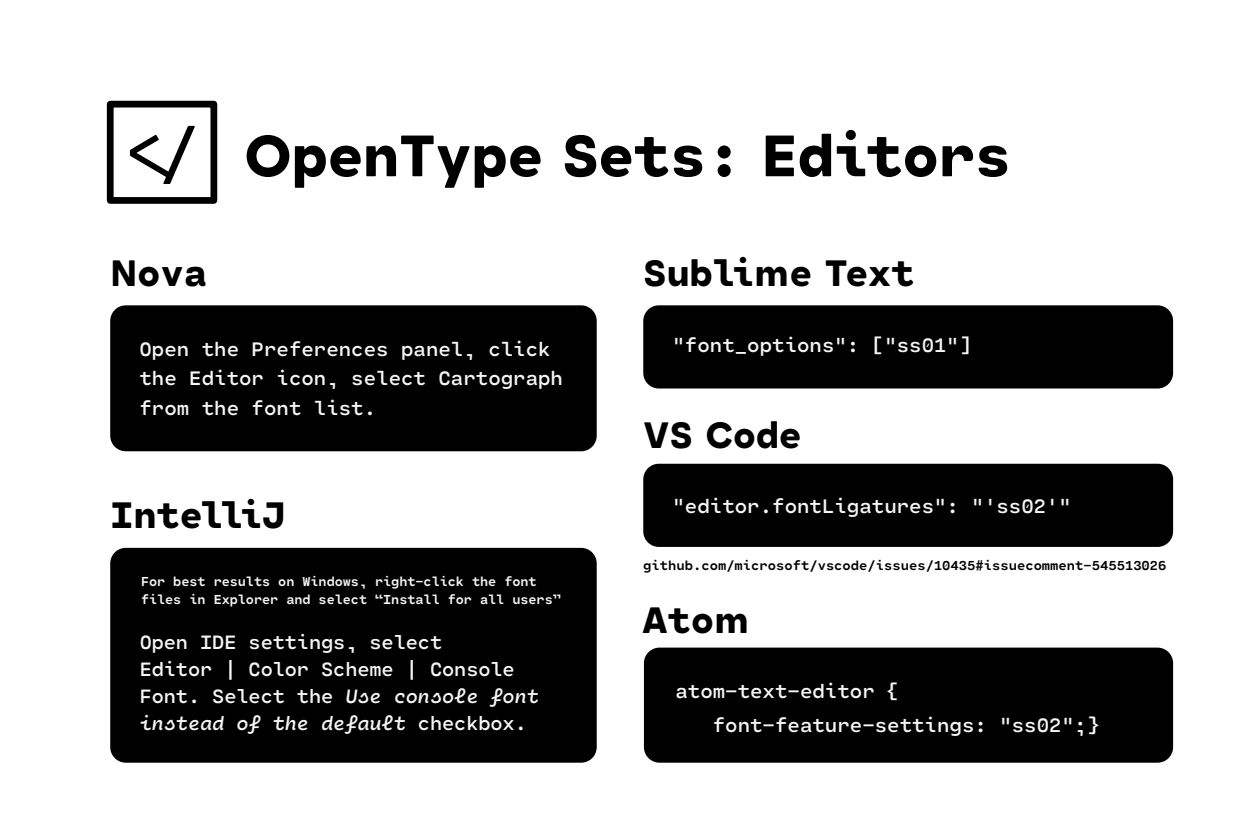
<style>
.page{position:relative;width:1260px;height:833px;background:#fff}
.page>*{position:absolute;margin:0;border:0;box-sizing:border-box;transform-origin:0 0}
.t1{font:800 60.75px "Cartograph CF";letter-spacing:-.02em;color:#000}
.t2{font:800 38.25px "Cartograph CF";letter-spacing:-.01em;color:#000}
.t3{font:600 20.25px/29.7px "Cartograph CF";color:#f4f5f5}
.t4{font:600 20.03px/27px "Cartograph CF";letter-spacing:-.005em;color:#f4f5f5}
.t5{font:700 13.5px/18px "Cartograph CF";letter-spacing:-.005em;color:#f4f5f5}
.t6{font:700 13.5px "Cartograph CF";color:#000}
.s1{font-style:italic}
</style>
<div class="page">
<div style="left:110px;top:548px;width:486px;height:215px;background:#000;border-radius:16px"></div>
<div style="left:107px;top:101px;width:110px;height:103px;background:#fff;border:7px solid #000"></div>
<div style="left:644px;top:648px;width:529px;height:115px;background:#000;border-radius:16px"></div>
<div style="left:643px;top:305px;width:530px;height:83px;background:#000;border-radius:16px"></div>
<div style="left:643px;top:464px;width:530px;height:83px;background:#000;border-radius:16px"></div>
<div style="left:110px;top:305px;width:486px;height:146px;background:#000;border-radius:16px"></div>
<h2 class="t2" style="left:110px;top:241px;width:99px">Nova</h2>
<h1 class="t1" style="left:243px;top:105px;width:769px">OpenType Sets: Editors</h1>
<h2 class="t2" style="left:643px;top:241px;width:273px">Sublime Text</h2>
<p class="t3" style="left:139px;top:333px;width:425px">Open the Preferences panel, click the Editor icon, select Cartograph from the font list.</p>
<h2 class="t2" style="left:110px;top:483px;width:177px">IntelliJ</h2>
<p class="t5" style="left:141px;top:572px;width:421px">For best results on Windows, right-click the font files in Explorer and select “Install for all users”</p>
<p class="t4" style="left:140px;top:628px;width:401px">Open IDE settings, select<br>Editor | Color Scheme | Console<br>Font. Select the <span class="s1">Use console font instead of the default</span> checkbox.</p>
<p class="t3" style="left:672px;top:330px;width:300px">"font_options": ["ss01"]</p>
<h2 class="t2" style="left:643px;top:403px;width:160px">VS Code</h2>
<p class="t3" style="left:672px;top:490px;width:400px">"editor.fontLigatures": "'ss02'"</p>
<p class="t6" style="left:643px;top:555px;width:525px">github.com/microsoft/vscode/issues/10435#issuecomment-545513026</p>
<h2 class="t2" style="left:641px;top:588px;width:110px">Atom</h2>
<p class="t3" style="left:712px;top:673px;width:388px;line-height:34.2px;text-indent:-37px">atom-text-editor { font-feature-settings: "ss02";}</p>
</div>
